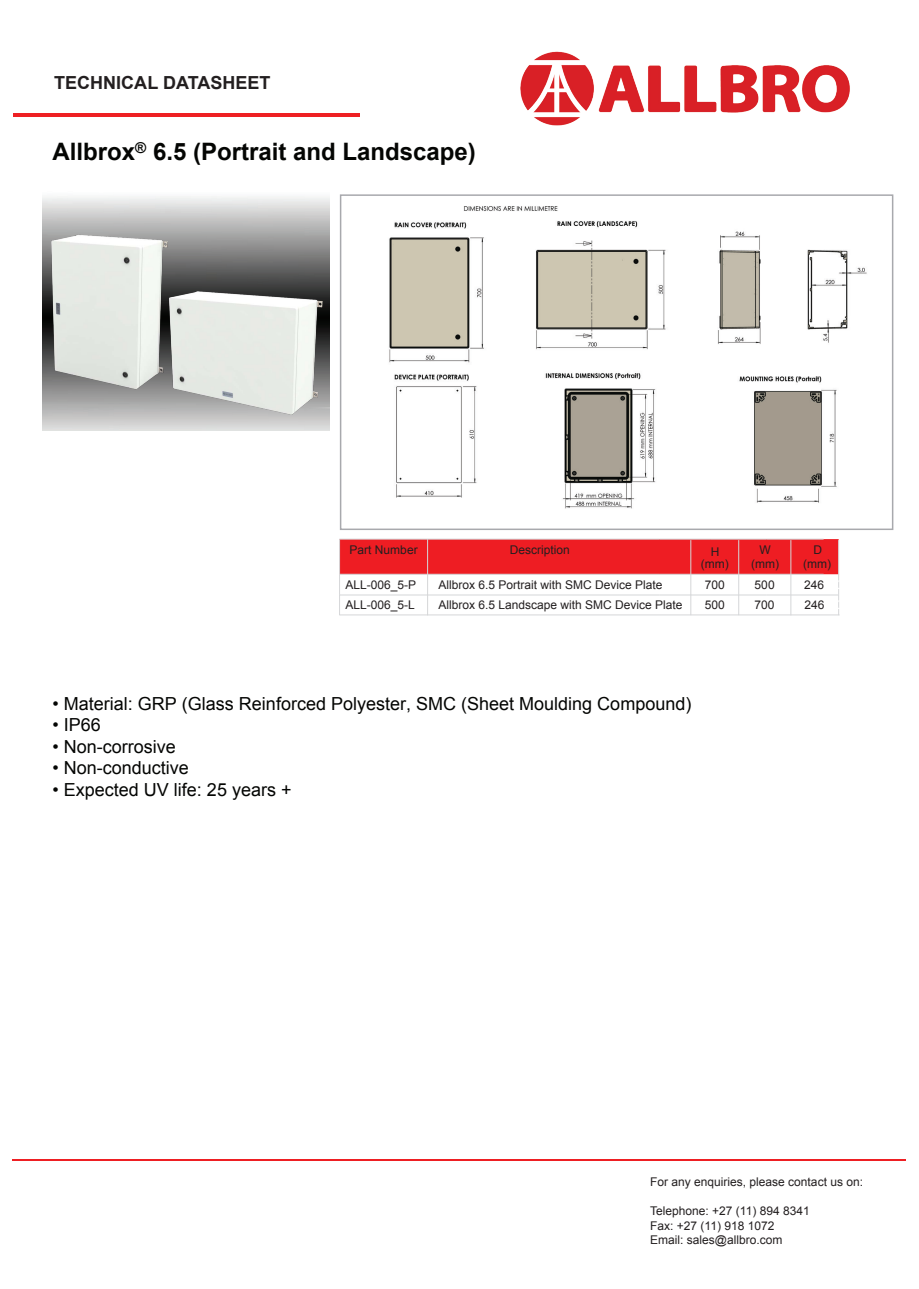
<style>
.page{position:relative;width:919px;height:1289px;background:#fff}
.page>*{position:absolute;margin:0;border:0;box-sizing:border-box;transform-origin:0 0}
.t1{font:700 24px "Arial";color:#040503}
.t2{font:18px "Arial";color:#040503}
.t3{font:700 18px "Arial";color:#231f20}
.t4{font:12px/14.4px "Arial";color:#231f20;text-align:center}
.s1{color:#fff}
</style>
<div class="page">
<hr style="left:13px;top:113px;width:346px;height:4px;background:#ee1f23">
<hr style="left:13px;top:1158px;width:893px;height:2px;background:#ee1f23">
<div style="left:340px;top:194px;width:553px;height:336px;border:2px solid #a8a9ad"></div>
<img style="left:43px;top:196px;width:286px;height:234px">
<img style="left:710px;top:527px;width:146px;height:3px">
<img style="left:389px;top:206px;width:478px;height:303px">
<img style="left:42px;top:232px;width:163px;height:158px">
<img style="left:156px;top:285px;width:169px;height:131px">
<svg style="left:339px;top:539px;width:500px;height:75px"></svg>
<hr style="left:339px;top:614px;width:500px;height:1px;background:#d5d6d8">
<img style="left:520px;top:52px;width:330px;height:74px">
<h2 class="t3" style="left:54px;top:71px;width:217px">TECHNICAL DATASHEET</h2>
<h1 class="t1" style="left:53px;top:136px;width:425px">Allbrox<sup>®</sup> 6.5 (Portrait and Landscape)</h1>
<p class="t4" style="left:349px;top:542px;width:70px">Part Number</p>
<p class="t4" style="left:509px;top:542px;width:62px">Description</p>
<p class="t4" style="left:700px;top:546px;width:29px;line-height:12px">H (mm)</p>
<p class="t4" style="left:751px;top:542px;width:29px">W (mm)</p>
<p class="t4" style="left:803px;top:542px;width:29px">D (mm)</p>
<p class="t4" style="left:345px;top:577px;width:72px">ALL-006_5-P</p>
<p class="t4" style="left:438px;top:577px;width:226px">Allbrox 6.5 Portrait with SMC Device Plate</p>
<p class="t4" style="left:704px;top:577px;width:22px">700</p>
<p class="t4" style="left:754px;top:577px;width:22px">500</p>
<p class="t4" style="left:804px;top:577px;width:40px">246 <span class="s1">20</span></p>
<p class="t4" style="left:345px;top:598px;width:71px">ALL-006_5-L</p>
<p class="t4" style="left:438px;top:598px;width:246px">Allbrox 6.5 Landscape with SMC Device Plate</p>
<p class="t4" style="left:704px;top:598px;width:22px">500</p>
<p class="t4" style="left:754px;top:598px;width:22px">700</p>
<p class="t4" style="left:804px;top:598px;width:40px">246 <span class="s1">20</span></p>
<h2 class="t2" style="left:52px;top:691px;width:640px">• Material: GRP (Glass Reinforced Polyester, SMC (Sheet Moulding Compound)</h2>
<h2 class="t2" style="left:52px;top:713px;width:50px">• IP66</h2>
<h2 class="t2" style="left:52px;top:734px;width:125px">• Non-corrosive</h2>
<h2 class="t2" style="left:52px;top:756px;width:138px">• Non-conductive</h2>
<h2 class="t2" style="left:52px;top:778px;width:240px">• Expected UV life: 25 years +</h2>
<p class="t4" style="left:650px;top:1174px;width:214px">For any enquiries, please contact us on:</p>
<p class="t4" style="left:650px;top:1203px;width:161px;text-align:left">Telephone: +27 (11) 894 8341<br>Fax: +27 (11) 918 1072<br>Email: sales@allbro.com</p>
</div>
